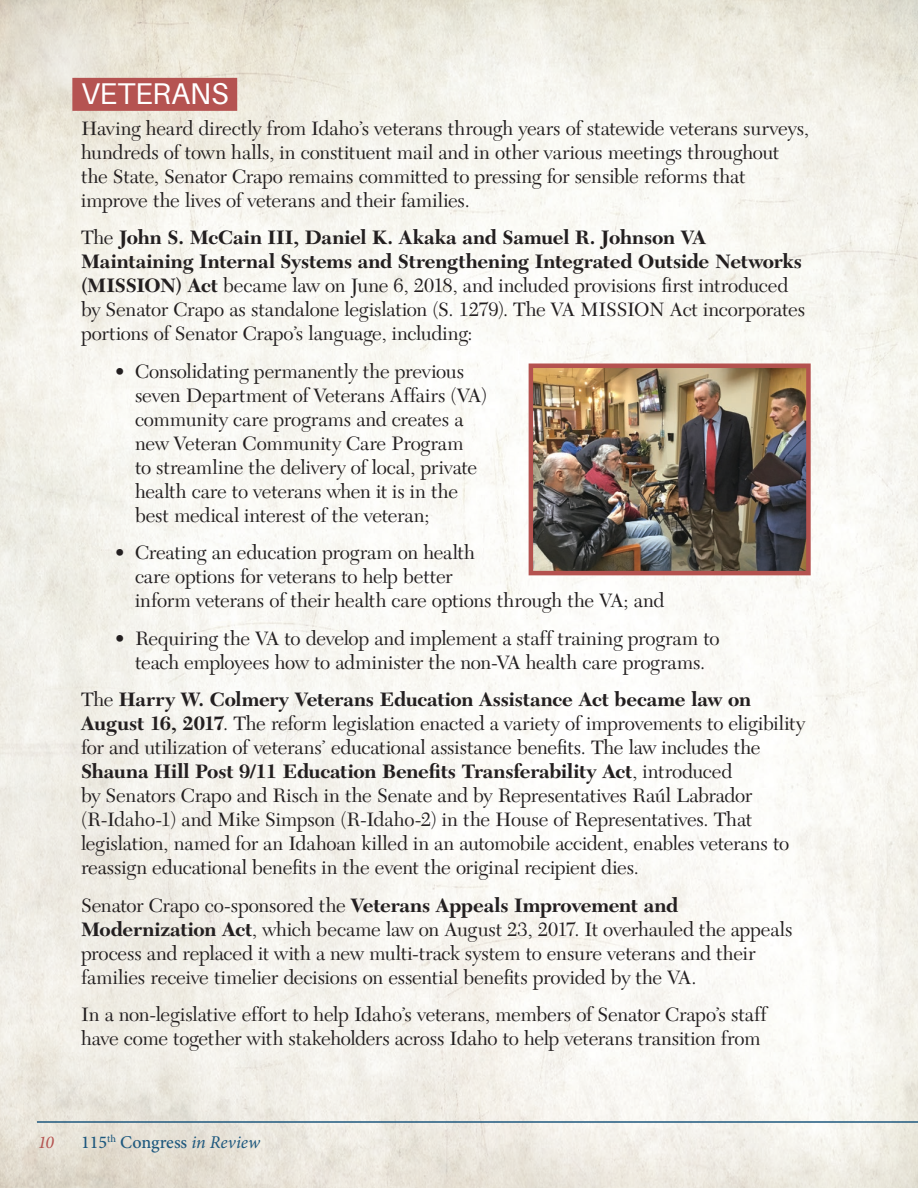
<style>
.page{position:relative;width:918px;height:1188px;background:#fff}
.page>*{position:absolute;margin:0;border:0;box-sizing:border-box;transform-origin:0 0}
.SubSectionTitle{font:30px "Aileron";letter-spacing:-.01em;color:#fff}
.Body{font:20.25px/24px "New Caledonia LT Std";letter-spacing:-.01em;color:#231f20}
.t1{font:500 18px "Minion Pro";color:#1e587e}
.t2{font:italic 18px "Minion Pro";color:#b4524f}
.s1{font-weight:700}
.s2{font-weight:400;font-style:italic}
</style>
<div class="page">
<img style="left:0;top:0;width:918px;height:1188px">
<hr style="left:37px;top:1121px;width:881px;height:2px;background:#1e587e">
<div style="left:72px;top:78px;width:165px;height:33px;background:#b55351"></div>
<img style="left:534px;top:369px;width:272px;height:201px">
<div style="left:529px;top:364px;width:282px;height:211px;border:4px solid #b4524f"></div>
<p class="SubSectionTitle" style="left:81px;top:77px;width:149px">VETERANS</p>
<p class="Body" style="left:81px;top:117px;width:730px">Having heard directly from Idaho’s veterans through years of statewide veterans surveys, hundreds of town halls, in constituent mail and in other various meetings throughout the State, Senator Crapo remains committed to pressing for sensible reforms that improve the lives of veterans and their families.</p>
<p class="Body" style="left:81px;top:226px;width:726px">The <span class="s1">John S. McCain III, Daniel K. Akaka and Samuel R. Johnson VA Maintaining Internal Systems and Strengthening Integrated Outside Networks (MISSION) Act</span> became law on June 6, 2018, and included provisions first introduced by Senator Crapo as standalone legislation (S. 1279). The VA MISSION Act incorporates portions of Senator Crapo’s language, including:</p>
<p class="Body" style="left:135px;top:360px;width:354px;text-indent:-20px">• Consolidating permanently the previous seven Department of Veterans Affairs (VA) community care programs and creates a new Veteran Community Care Program<br>to streamline the delivery of local, private health care to veterans when it is in the best medical interest of the veteran;</p>
<p class="Body" style="left:135px;top:541px;width:531px;text-indent:-20px">• Creating an education program on health<br>care options for veterans to help better<br>inform veterans of their health care options through the VA; and</p>
<p class="Body" style="left:115px;top:627px;width:606px;text-align:center">• Requiring the VA to develop and implement a staff training program to teach employees how to administer the non-VA health care programs.</p>
<p class="Body" style="left:81px;top:688px;width:726px">The <span class="s1">Harry W. Colmery Veterans Education Assistance Act became law on August 16, 2017</span>. The reform legislation enacted a variety of improvements to eligibility for and utilization of veterans’ educational assistance benefits. The law includes the <span class="s1">Shauna Hill Post 9/11 Education Benefits Transferability Act</span>, introduced<br>by Senators Crapo and Risch in the Senate and by Representatives Raúl Labrador (R-Idaho-1) and Mike Simpson (R-Idaho-2) in the House of Representatives. That legislation, named for an Idahoan killed in an automobile accident, enables veterans to reassign educational benefits in the event the original recipient dies.</p>
<p class="Body" style="left:81px;top:894px;width:713px">Senator Crapo co-sponsored the <span class="s1">Veterans Appeals Improvement and Modernization Act</span>, which became law on August 23, 2017. It overhauled the appeals process and replaced it with a new multi-track system to ensure veterans and their families receive timelier decisions on essential benefits provided by the VA.</p>
<p class="Body" style="left:81px;top:1003px;width:687px">In a non-legislative effort to help Idaho’s veterans, members of Senator Crapo’s staff have come together with stakeholders across Idaho to help veterans transition from</p>
<p class="t2" style="left:38px;top:1130px;width:18px">10</p>
<p class="t1" style="left:81px;top:1130px;width:181px">115<sup>th</sup> Congress <span class="s2">in Review</span></p>
</div>
